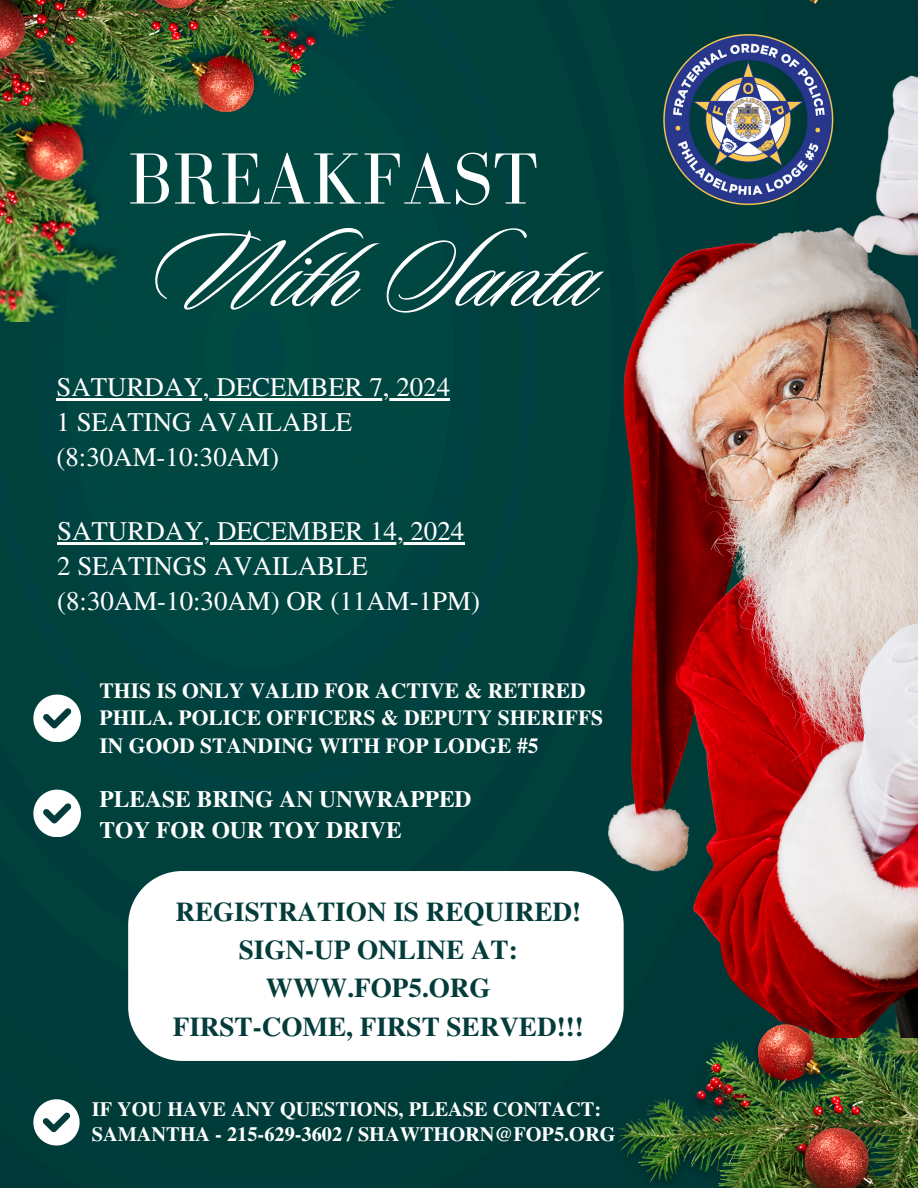
<style>
.page{position:relative;width:918px;height:1188px;background:#00413c}
.page>*{position:absolute;margin:0;border:0;box-sizing:border-box;transform-origin:0 0}
.t1{font:117.15px "Sloop Script Pro";color:#fff}
.t2{font:74.55px "Bodoni FLF";color:#fff}
.t3{font:700 27.15px/38.2px "Te X Gyre Termes";color:#033c3a;text-align:center}
.t4{font:26.85px/34.8px "Te X Gyre Termes";color:#fff}
.t5{font:700 23.4px/30.2px "Te X Gyre Termes";color:#fff}
.t6{font:700 21.6px/27.8px "Te X Gyre Termes";color:#fff}
.t7{font:700 20.25px "Te X Gyre Termes";color:#fff}
</style>
<div class="page">
<svg style="left:128px;top:871px;width:478px;height:190px"></svg>
<img style="left:606px;top:1037px;width:312px;height:151px">
<img style="left:600px;top:55px;width:318px;height:982px">
<img style="left:0;top:0;width:407px;height:321px">
<svg style="left:33px;top:695px;width:48px;height:47px"></svg>
<hr style="left:56px;top:398px;width:394px;height:3px;background:#fff">
<svg style="left:33px;top:790px;width:48px;height:47px"></svg>
<svg style="left:33px;top:1099px;width:47px;height:46px"></svg>
<hr style="left:57px;top:542px;width:407px;height:2px;background:#fff">
<img style="left:643px;top:14px;width:211px;height:210px">
<h2 class="t2" style="left:128px;top:138px;width:412px">BREAKFAST</h2>
<h1 class="t1" style="left:151px;top:211px;width:446px">With Santa</h1>
<h4 class="t4" style="left:56px;top:368px;width:395px">SATURDAY, DECEMBER 7, 2024<br>1 SEATING AVAILABLE (8:30AM-10:30AM)</h4>
<h5 class="t4" style="left:57px;top:512px;width:424px">SATURDAY, DECEMBER 14, 2024<br>2 SEATINGS AVAILABLE (8:30AM-10:30AM) OR (11AM-1PM)</h5>
<p class="t6" style="left:100px;top:675px;width:505px">THIS IS ONLY VALID FOR ACTIVE &amp; RETIRED<br>PHILA. POLICE OFFICERS &amp; DEPUTY SHERIFFS<br>IN GOOD STANDING WITH FOP LODGE #5</p>
<h5 class="t5" style="left:100px;top:783px;width:373px">PLEASE BRING AN UNWRAPPED<br>TOY FOR OUR TOY DRIVE</h5>
<h4 class="t3" style="left:173px;top:891px;width:412px">REGISTRATION IS REQUIRED!<br>SIGN-UP ONLINE AT:<br>WWW.FOP5.ORG<br>FIRST-COME, FIRST SERVED!!!</h4>
<p class="t7" style="left:92px;top:1093px;width:511px">IF YOU HAVE ANY QUESTIONS, PLEASE CONTACT:</p>
<h3 class="t7" style="left:92px;top:1119px;width:525px">SAMANTHA - 215-629-3602 / SHAWTHORN@FOP5.ORG</h3>
</div>
